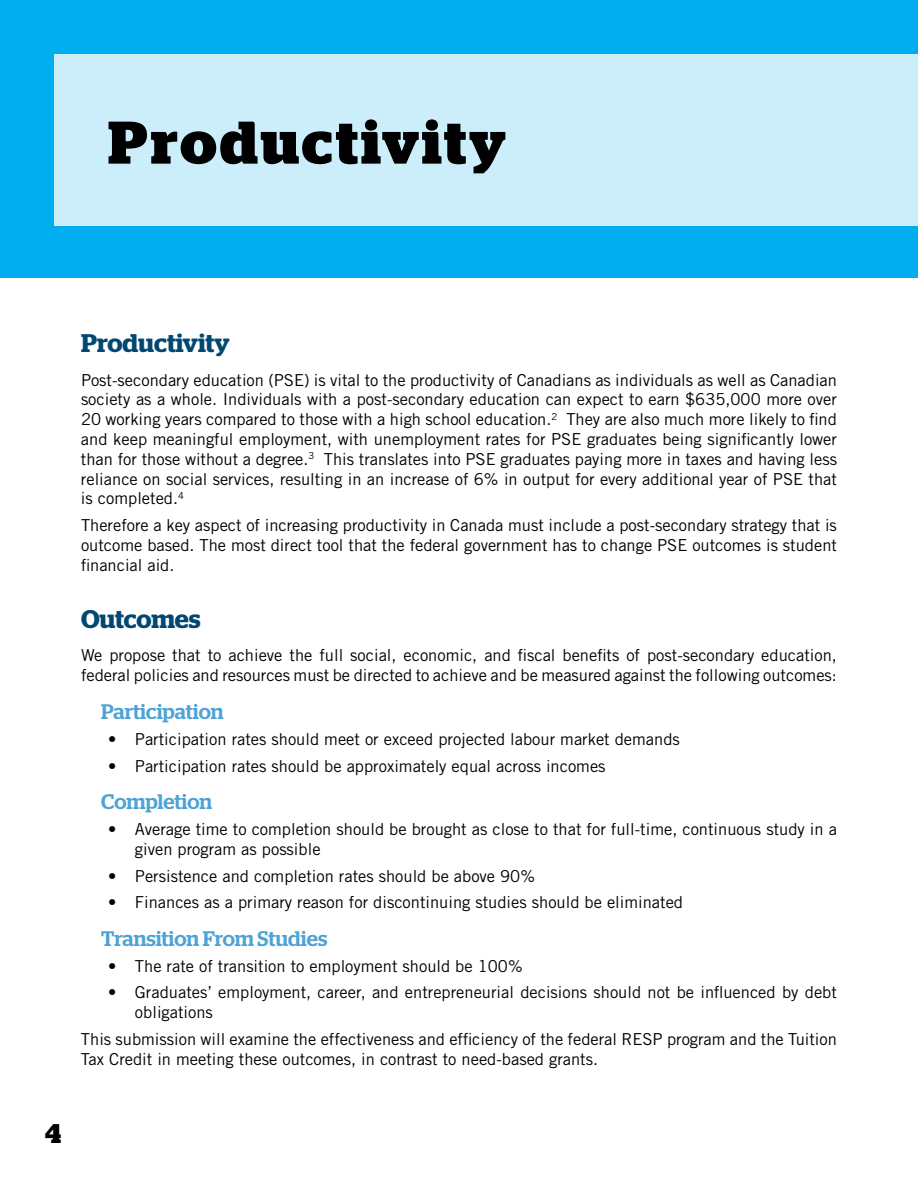
<style>
.page{position:relative;width:918px;height:1188px;background:#fff}
.page>*{position:absolute;margin:0;border:0;box-sizing:border-box;transform-origin:0 0}
.t1{font:700 60px "Stag";letter-spacing:.05em;color:#000}
.t2{font:700 27px "Stag";color:#000}
.t3{font:600 25.5px "Stag";letter-spacing:-.005em;color:#004872}
.t4{font:500 21px "Stag";color:#4da3d5}
.t5{font:16.5px/19.8px "Trade Gothic";color:#000}
</style>
<div class="page">
<div style="left:0;top:0;width:918px;height:278px;background:#00aeef"></div>
<div style="left:54px;top:55px;width:864px;height:171px;background:#cceefb"></div>
<h1 class="t1" style="left:108px;top:108px;width:400px">Productivity</h1>
<h3 class="t3" style="left:81px;top:328px;width:150px">Productivity</h3>
<p class="t5" style="left:81px;top:370px;width:758px;text-align:justify">Post-secondary education (PSE) is vital to the productivity of Canadians as individuals as well as Canadian society as a whole. Individuals with a post-secondary education can expect to earn $635,000 more over 20 working years compared to those with a high school education.<sup>2</sup> They are also much more likely to find and keep meaningful employment, with unemployment rates for PSE graduates being significantly lower than for those without a degree.<sup>3</sup> This translates into PSE graduates paying more in taxes and having less reliance on social services, resulting in an increase of 6% in output for every additional year of PSE that is completed.<sup>4</sup></p>
<p class="t5" style="left:81px;top:515px;width:758px;text-align:justify">Therefore a key aspect of increasing productivity in Canada must include a post-secondary strategy that is outcome based. The most direct tool that the federal government has to change PSE outcomes is student financial aid.</p>
<h3 class="t3" style="left:81px;top:604px;width:121px">Outcomes</h3>
<p class="t5" style="left:81px;top:645px;width:757px">We propose that to achieve the full social, economic, and fiscal benefits of post-secondary education, federal policies and resources must be directed to achieve and be measured against the following outcomes:</p>
<p class="t4" style="left:101px;top:699px;width:124px">Participation</p>
<p class="t5" style="left:108px;top:729px;width:573px">• Participation rates should meet or exceed projected labour market demands</p>
<p class="t5" style="left:108px;top:756px;width:499px">• Participation rates should be approximately equal across incomes</p>
<p class="t4" style="left:101px;top:790px;width:113px">Completion</p>
<p class="t5" style="left:135px;top:819px;width:704px;text-indent:-27px">• Average time to completion should be brought as close to that for full-time, continuous study in a given program as possible</p>
<p class="t5" style="left:108px;top:866px;width:429px">• Persistence and completion rates should be above 90%</p>
<p class="t5" style="left:108px;top:892px;width:577px">• Finances as a primary reason for discontinuing studies should be eliminated</p>
<p class="t4" style="left:101px;top:926px;width:228px">Transition From Studies</p>
<p class="t5" style="left:108px;top:956px;width:416px">• The rate of transition to employment should be 100%</p>
<p class="t5" style="left:135px;top:983px;width:703px;text-indent:-27px">• Graduates’ employment, career, and entrepreneurial decisions should not be influenced by debt obligations</p>
<p class="t5" style="left:81px;top:1029px;width:758px">This submission will examine the effectiveness and efficiency of the federal RESP program and the Tuition<br>Tax Credit in meeting these outcomes, in contrast to need-based grants.</p>
<h2 class="t2" style="left:45px;top:1118px;width:17px">4</h2>
</div>
